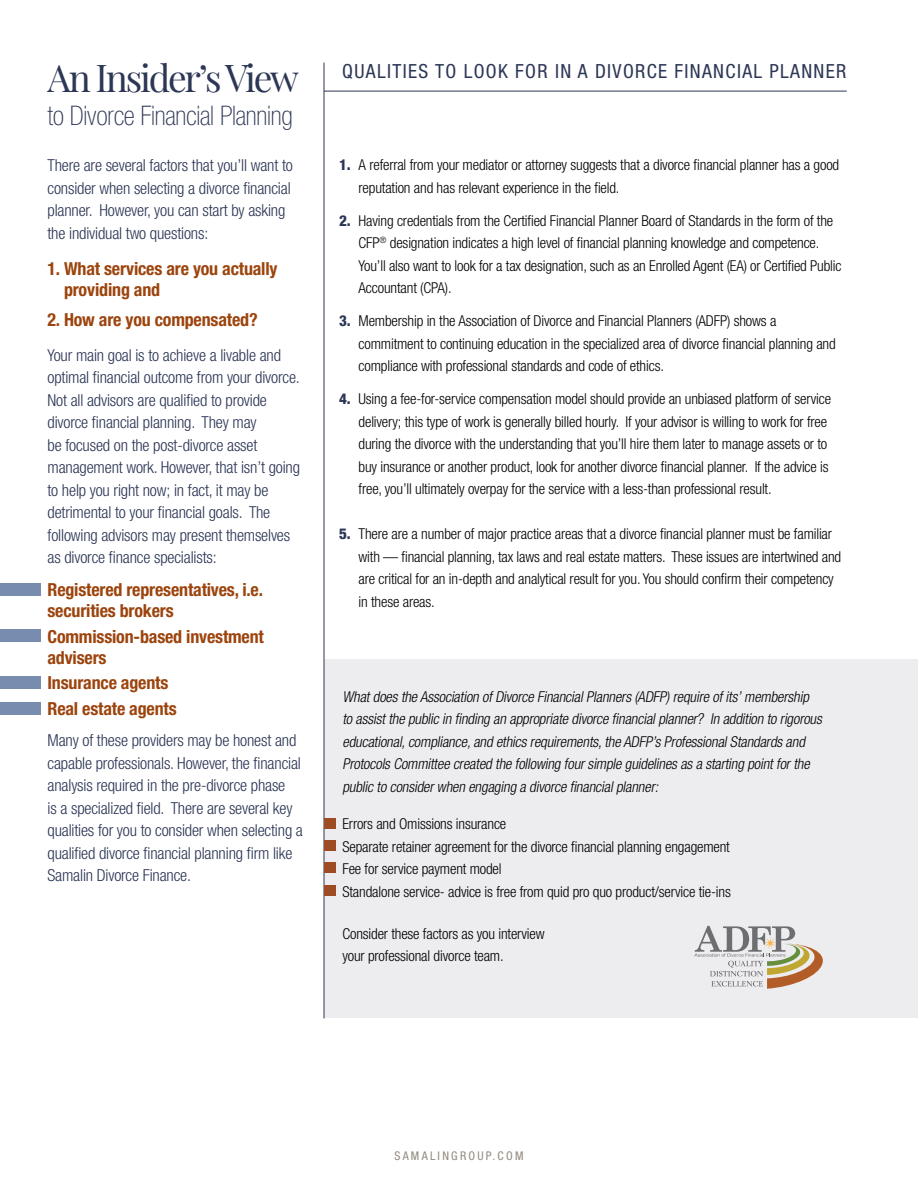
<style>
.page{position:relative;width:918px;height:1188px;background:#fff}
.page>*{position:absolute;margin:0;border:0;box-sizing:border-box;transform-origin:0 0}
.t1{font:37.5px "Playfair Display";letter-spacing:-.06em;color:#2c3655}
.t2{font:100 condensed 27px "Helvetica Neue";letter-spacing:-.01em;color:#2c3655}
.t3{font:condensed 19.5px "Helvetica Neue";letter-spacing:.07em;color:#2c3655}
.t4{font:700 condensed 18px/21px "Helvetica Neue";letter-spacing:-.01em;color:#9c440d}
.t5{font:300 condensed 16.5px/22.5px "Helvetica Neue";letter-spacing:-.01em;color:#2c3655}
.t6{font:300 condensed 15px/22.5px "Helvetica Neue";letter-spacing:-.01em;color:#000}
.t7{font:italic 300 condensed 15px/22.5px "Helvetica Neue";color:#000}
.t8{font:condensed 12px "Helvetica Neue";letter-spacing:.19em;color:#928b7d}
.s1{font-weight:800;color:#2c3655}
</style>
<div class="page">
<div style="left:324px;top:659px;width:594px;height:359px;background:#edecef"></div>
<hr style="left:324px;top:63px;width:1px;height:955px;background:#2c3655">
<hr style="left:324px;top:91px;width:523px;height:1px;background:#2c3655">
<div style="left:0;top:583px;width:40px;height:13px;background:#778caf"></div>
<div style="left:0;top:629px;width:40px;height:13px;background:#778caf"></div>
<div style="left:0;top:676px;width:40px;height:13px;background:#778caf"></div>
<div style="left:0;top:702px;width:40px;height:13px;background:#778caf"></div>
<svg style="left:694px;top:926px;width:129px;height:63px"></svg>
<div style="left:324px;top:818px;width:11px;height:11px;background:#9e4c23"></div>
<div style="left:324px;top:840px;width:11px;height:11px;background:#9e4c23"></div>
<div style="left:324px;top:862px;width:11px;height:11px;background:#9e4c23"></div>
<div style="left:324px;top:885px;width:11px;height:11px;background:#9e4c23"></div>
<h1 class="t1" style="left:48px;top:54px;width:253px">An Insider’s View</h1>
<h2 class="t2" style="left:48px;top:100px;width:247px">to Divorce Financial Planning</h2>
<p class="t5" style="left:48px;top:154px;width:247px">There are several factors that you’ll want to consider when selecting a divorce financial planner. However, you can start by asking the individual two questions:</p>
<p class="t4" style="left:64px;top:258px;width:215px;text-indent:-17px">1. What services are you actually providing and</p>
<p class="t4" style="left:48px;top:309px;width:212px">2. How are you compensated?</p>
<p class="t5" style="left:48px;top:343px;width:254px">Your main goal is to achieve a livable and optimal financial outcome from your divorce.<br>Not all advisors are qualified to provide divorce financial planning. They may<br>be focused on the post-divorce asset management work. However, that isn’t going to help you right now; in fact, it may be detrimental to your financial goals. The following advisors may present themselves as divorce finance specialists:</p>
<p class="t4" style="left:48px;top:579px;width:217px">Registered representatives, i.e. securities brokers</p>
<p class="t4" style="left:48px;top:625px;width:218px">Commission-based investment advisers</p>
<p class="t4" style="left:48px;top:670px;width:131px;line-height:25.5px">Insurance agents<br>Real estate agents</p>
<p class="t5" style="left:48px;top:729px;width:257px">Many of these providers may be honest and capable professionals. However, the financial analysis required in the pre-divorce phase<br>is a specialized field. There are several key qualities for you to consider when selecting a qualified divorce financial planning firm like Samalin Divorce Finance.</p>
<h3 class="t3" style="left:342px;top:60px;width:506px">QUALITIES TO LOOK FOR IN A DIVORCE FINANCIAL PLANNER</h3>
<p class="t6" style="left:359px;top:154px;width:482px;text-indent:-20px"><span class="s1">1.</span> A referral from your mediator or attorney suggests that a divorce financial planner has a good reputation and has relevant experience in the field.</p>
<p class="t6" style="left:359px;top:209px;width:484px;text-indent:-19px"><span class="s1">2.</span> Having credentials from the Certified Financial Planner Board of Standards in the form of the CFP<sup>®</sup> designation indicates a high level of financial planning knowledge and competence.<br>You’ll also want to look for a tax designation, such as an Enrolled Agent (EA) or Certified Public Accountant (CPA).</p>
<p class="t6" style="left:359px;top:310px;width:479px;text-indent:-20px"><span class="s1">3.</span> Membership in the Association of Divorce and Financial Planners (ADFP) shows a commitment to continuing education in the specialized area of divorce financial planning and compliance with professional standards and code of ethics.</p>
<p class="t6" style="left:359px;top:388px;width:474px;text-indent:-20px"><span class="s1">4.</span> Using a fee-for-service compensation model should provide an unbiased platform of service delivery; this type of work is generally billed hourly. If your advisor is willing to work for free during the divorce with the understanding that you’ll hire them later to manage assets or to buy insurance or another product, look for another divorce financial planner. If the advice is free, you’ll ultimately overpay for the service with a less-than professional result.</p>
<p class="t6" style="left:359px;top:523px;width:484px;text-indent:-20px"><span class="s1">5.</span> There are a number of major practice areas that a divorce financial planner must be familiar with — financial planning, tax laws and real estate matters. These issues are intertwined and are critical for an in-depth and analytical result for you. You should confirm their competency in these areas.</p>
<p class="t7" style="left:342px;top:685px;width:484px">Whatdoesthe Association ofDivorce FinancialPlanners(ADFP) require ofits’membership to assistthe public in finding an appropriate divorce financialplanner? In addition to rigorous educational,compliance,and ethicsrequirements,the ADFP’sProfessionalStandardsand ProtocolsCommittee created the following foursimple guidelinesasa starting pointforthe public to considerwhen engaging a divorce financialplanner:</p>
<p class="t6" style="left:342px;top:812px;width:390px">Errors and Omissions insurance<br>Separate retainer agreement for the divorce financial planning engagement Fee for service payment model<br>Standalone service- advice is free from quid pro quo product/service tie-ins</p>
<p class="t6" style="left:342px;top:922px;width:204px">Consider these factors as you interview your professional divorce team.</p>
<p class="t8" style="left:394px;top:1148px;width:131px">SAMALINGROUP.COM</p>
</div>
